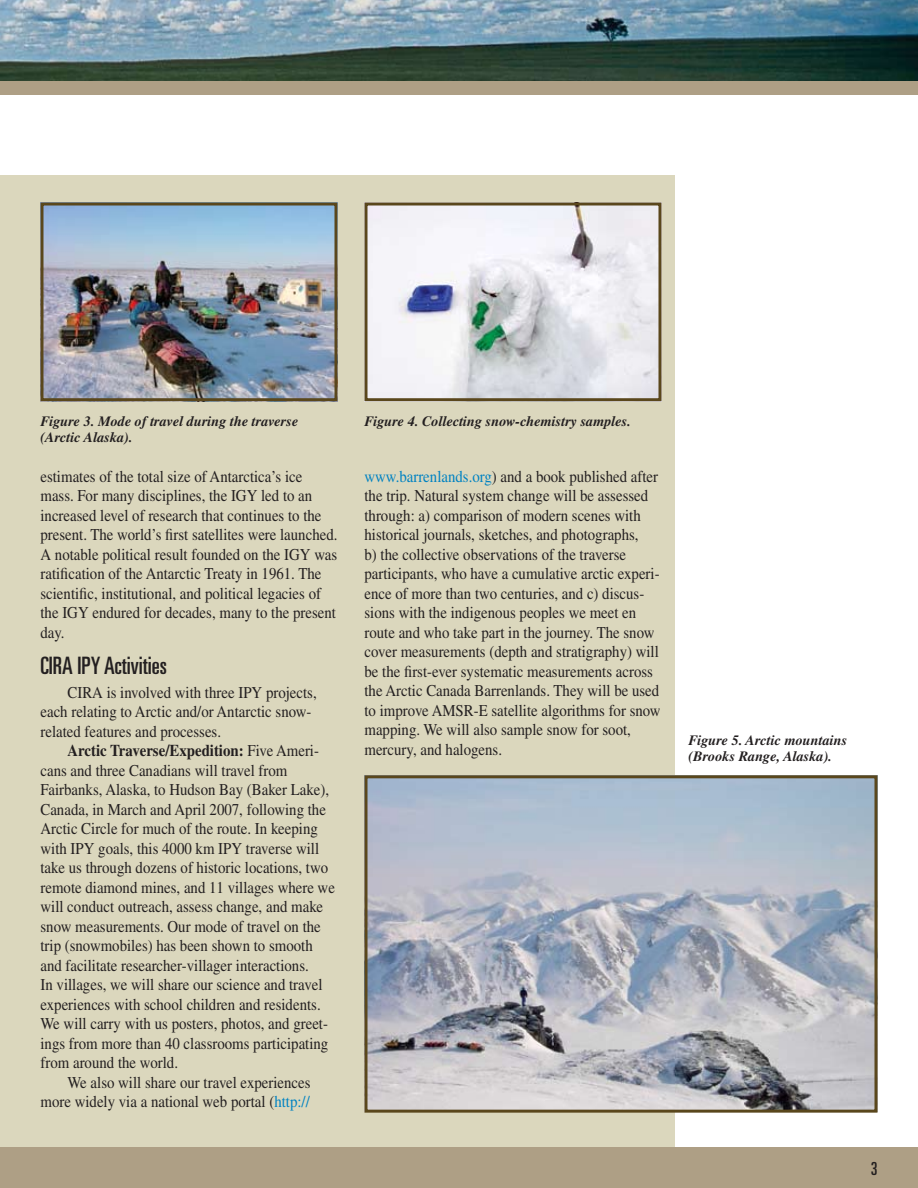
<style>
.page{position:relative;width:918px;height:1188px;background:#fff}
.page>*{position:absolute;margin:0;border:0;box-sizing:border-box;transform-origin:0 0}
.t1{font:ultra-condensed 24px "Univers";color:#231f20}
.t2{font:16.5px/19.5px "Times";color:#231f20;scale:.9 1}
.t3{font:italic 700 14.25px/15.8px "Times";color:#231f20}
.s1{font-weight:700}
.s2{color:#0082c2}
</style>
<div class="page">
<div style="left:0;top:81px;width:918px;height:13px;background:#ae9f85"></div>
<div style="left:0;top:176px;width:675px;height:972px;background:#dbd7bd"></div>
<img style="left:0;top:0;width:918px;height:81px">
<img style="left:40px;top:202px;width:297px;height:195px">
<div style="left:40px;top:203px;width:298px;height:198px;border:3px solid #5a471c"></div>
<img style="left:368px;top:206px;width:290px;height:191px">
<div style="left:364px;top:202px;width:298px;height:199px;border:3px solid #5a471c"></div>
<div style="left:0;top:1148px;width:918px;height:40px;background:#ae9f85"></div>
<img style="left:368px;top:779px;width:506px;height:330px">
<div style="left:364px;top:775px;width:514px;height:338px;border:3px solid #5a471c"></div>
<p class="t3" style="left:40px;top:413px;width:259px">Figure 3. Mode of travel during the traverse (Arctic Alaska).</p>
<p class="t3" style="left:364px;top:413px;width:268px">Figure 4. Collecting snow-chemistry samples.</p>
<p class="t2" style="left:40px;top:466px;width:332px">estimates of the total size of Antarctica’s ice mass. For many disciplines, the IGY led to an increased level of research that continues to the present. The world’s first satellites were launched.<br>A notable political result founded on the IGY was ratification of the Antarctic Treaty in 1961. The scientific, institutional, and political legacies of the IGY endured for decades, many to the present day.</p>
<h1 class="t1" style="left:40px;top:651px;width:128px">CIRA IPY Activities</h1>
<p class="t2" style="left:40px;top:682px;width:308px;text-indent:27px">CIRA is involved with three IPY projects, each relating to Arctic and/or Antarctic snow&shy;related features and processes.</p>
<p class="t2" style="left:40px;top:741px;width:329px;text-indent:27px"><span class="s1">Arctic Traverse/Expedition:</span> Five Ameri&shy;cans and three Canadians will travel from Fairbanks, Alaska, to Hudson Bay (Baker Lake), Canada, in March and April 2007, following the Arctic Circle for much of the route. In keeping with IPY goals, this 4000 km IPY traverse will take us through dozens of historic locations, two remote diamond mines, and 11 villages where we will conduct outreach, assess change, and make snow measurements. Our mode of travel on the trip (snowmobiles) has been shown to smooth and facilitate researcher-villager interactions.<br>In villages, we will share our science and travel experiences with school children and residents.<br>We will carry with us posters, photos, and greet&shy;ings from more than 40 classrooms participating from around the world.</p>
<p class="t2" style="left:40px;top:1072px;width:302px;text-align:right">We also will share our travel experiences more widely via a national web portal (<span class="s2">http://</span></p>
<p class="t2" style="left:364px;top:466px;width:331px"><span class="s2">www.barrenlands.org</span>) and a book published after the trip. Natural system change will be assessed through: a) comparison of modern scenes with historical journals, sketches, and photographs,<br>b) the collective observations of the traverse participants, who have a cumulative arctic experi&shy;ence of more than two centuries, and c) discus&shy;sions with the indigenous peoples we meet en route and who take part in the journey. The snow cover measurements (depth and stratigraphy) will be the first-ever systematic measurements across the Arctic Canada Barrenlands. They will be used to improve AMSR-E satellite algorithms for snow mapping. We will also sample snow for soot, mercury, and halogens.</p>
<p class="t3" style="left:688px;top:733px;width:160px">Figure 5. Arctic mountains (Brooks Range, Alaska).</p>
</div>
